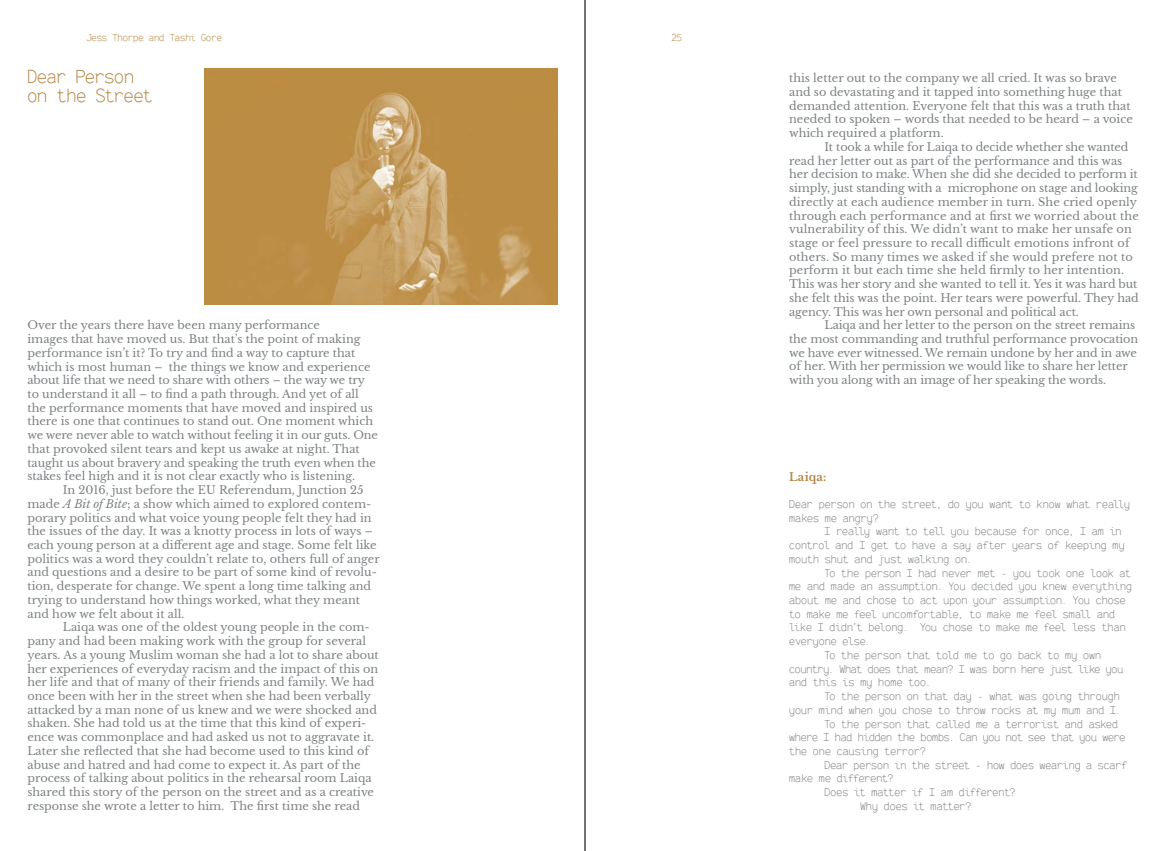
<style>
.page{position:relative;width:1170px;height:851px;background:#fff}
.page>*{position:absolute;margin:0;border:0;box-sizing:border-box;transform-origin:0 0}
.t1{font:18.75px "Snap itmono 1.6 Regular";letter-spacing:-.005em;color:#b38646}
.t2{font:11.25px/13.8px "Libre Baskerville";color:#7e8284}
.t3{font:11.25px/13.8px "Snap itmono 1.6 Regular";letter-spacing:.005em;color:#7e8284}
.t4{font:700 11.25px "Libre Baskerville";letter-spacing:.015em;color:#b28747}
.t5{font:10px "Snap itmono 1.6 Regular";color:#b38646}
.s1{font-style:italic}
</style>
<div class="page">
<hr style="left:584px;top:0;width:1px;height:850px;background:#231f20">
<img style="left:204px;top:69px;width:353px;height:235px">
<p class="t5" style="left:86px;top:32px;width:137px">Jess Thorpe and Tashi Gore</p>
<p class="t5" style="left:671px;top:32px;width:12px">25</p>
<p class="t1" style="left:27px;top:66px;width:108px">Dear Person</p>
<p class="t1" style="left:27px;top:85px;width:127px">on the Street</p>
<p class="t2" style="left:27px;top:318px;width:352px">Over the years there have been many performance<br>images that have moved us. But that’s the point of making performance isn’t it? To try and find a way to capture that which is most human – the things we know and experience about life that we need to share with others – the way we try to understand it all – to find a path through. And yet of all the performance moments that have moved and inspired us there is one that continues to stand out. One moment which we were never able to watch without feeling it in our guts. One that provoked silent tears and kept us awake at night. That taught us about bravery and speaking the truth even when the stakes feel high and it is not clear exactly who is listening.</p>
<p class="t2" style="left:27px;top:483px;width:354px;text-indent:35px">In 2016, just before the EU Referendum, Junction 25 made <span class="s1">A Bit of Bite</span>; a show which aimed to explored contem&shy;porary politics and what voice young people felt they had in the issues of the day. It was a knotty process in lots of ways – each young person at a different age and stage. Some felt like politics was a word they couldn’t relate to, others full of anger and questions and a desire to be part of some kind of revolu&shy;tion, desperate for change. We spent a long time talking and trying to understand how things worked, what they meant and how we felt about it all.</p>
<p class="t2" style="left:27px;top:620px;width:353px;text-indent:35px">Laiqa was one of the oldest young people in the com&shy;pany and had been making work with the group for several years. As a young Muslim woman she had a lot to share about her experiences of everyday racism and the impact of this on her life and that of many of their friends and family. We had once been with her in the street when she had been verbally attacked by a man none of us knew and we were shocked and shaken. She had told us at the time that this kind of experi&shy;ence was commonplace and had asked us not to aggravate it.<br>Later she reflected that she had become used to this kind of abuse and hatred and had come to expect it. As part of the process of talking about politics in the rehearsal room Laiqa shared this story of the person on the street and as a creative response she wrote a letter to him. The first time she read</p>
<p class="t2" style="left:789px;top:71px;width:345px">this letter out to the company we all cried. It was so brave and so devastating and it tapped into something huge that demanded attention. Everyone felt that this was a truth that needed to spoken – words that needed to be heard – a voice which required a platform.</p>
<p class="t2" style="left:789px;top:140px;width:351px;text-indent:35px">It took a while for Laiqa to decide whether she wanted read her letter out as part of the performance and this was her decision to make. When she did she decided to perform it simply, just standing with a microphone on stage and looking directly at each audience member in turn. She cried openly through each performance and at first we worried about the vulnerability of this. We didn’t want to make her unsafe on stage or feel pressure to recall difficult emotions infront of others. So many times we asked if she would prefere not to perform it but each time she held firmly to her intention.<br>This was her story and she wanted to tell it. Yes it was hard but she felt this was the point. Her tears were powerful. They had agency. This was her own personal and political act.</p>
<p class="t2" style="left:789px;top:318px;width:350px;text-indent:35px">Laiqa and her letter to the person on the street remains the most commanding and truthful performance provocation we have ever witnessed. We remain undone by her and in awe of her. With her permission we would like to share her letter with you along with an image of her speaking the words.</p>
<p class="t4" style="left:789px;top:469px;width:39px">Laiqa:</p>
<p class="t3" style="left:789px;top:497px;width:342px">Dear person on the street, do you want to know what really makes me angry?</p>
<p class="t3" style="left:789px;top:525px;width:337px;text-indent:35px">I really want to tell you because for once, I am in control and I get to have a say after years of keeping my mouth shut and just walking on.</p>
<p class="t3" style="left:789px;top:566px;width:344px;text-indent:35px">To the person I had never met - you took one look at me and made an assumption. You decided you knew everything about me and chose to act upon your assumption. You chose to make me feel uncomfortable, to make me feel small and like I didn’t belong. You chose to make me feel less than everyone else.</p>
<p class="t3" style="left:789px;top:648px;width:335px;text-indent:35px">To the person that told me to go back to my own country. What does that mean? I was born here just like you and this is my home too.</p>
<p class="t3" style="left:789px;top:689px;width:333px;text-align:right">To the person on that day - what was going through<br>your mind when you chose to throw rocks at my mum and I.</p>
<p class="t3" style="left:789px;top:717px;width:338px;text-indent:35px">To the person that called me a terrorist and asked where I had hidden the bombs. Can you not see that you were the one causing terror?</p>
<p class="t3" style="left:789px;top:758px;width:339px;text-indent:35px">Dear person in the street - how does wearing a scarf make me different?</p>
<p class="t3" style="left:824px;top:785px;width:192px">Does it matter if I am different?</p>
<p class="t3" style="left:860px;top:799px;width:113px">Why does it matter?</p>
</div>
